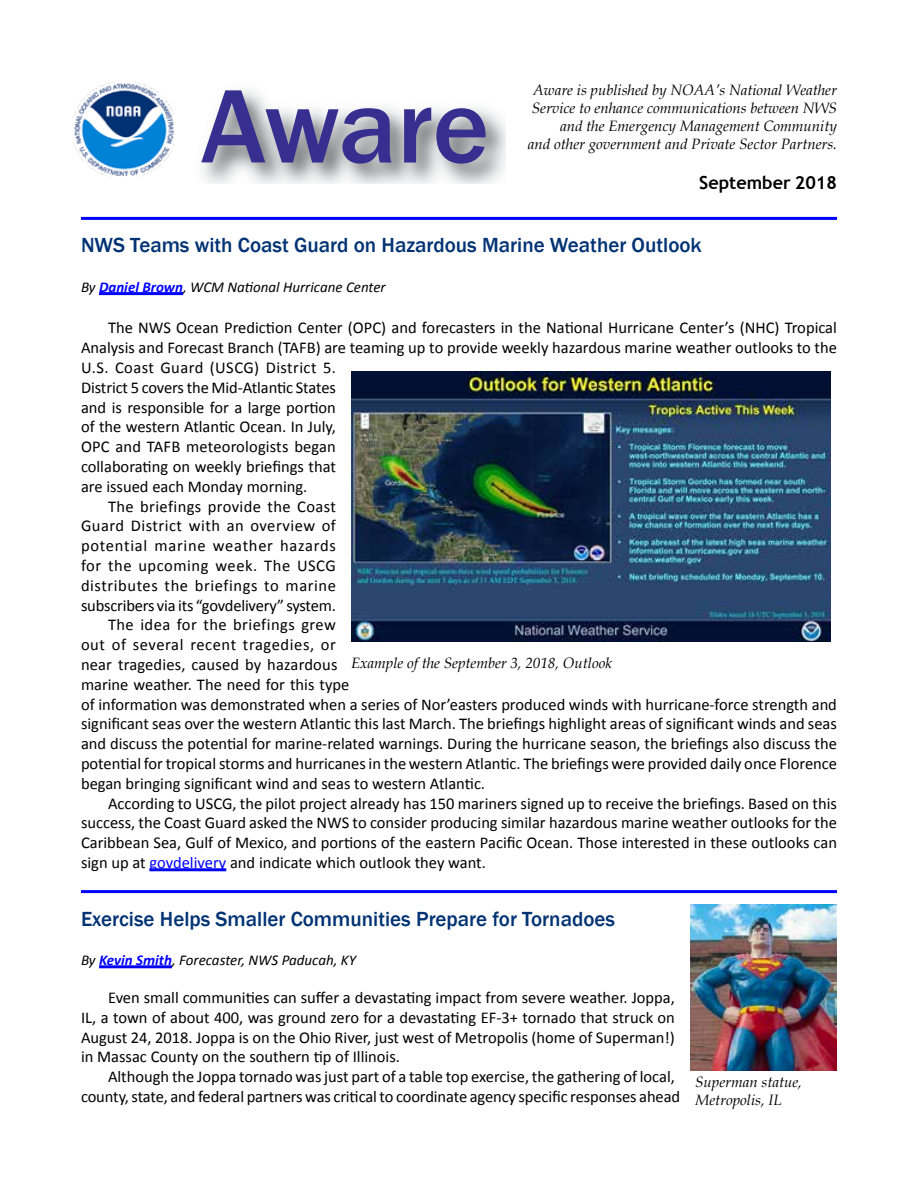
<style>
.page{position:relative;width:918px;height:1188px;background:#fff}
.page>*{position:absolute;margin:0;border:0;box-sizing:border-box;transform-origin:0 0}
.t1{font:500 108px "Franklin Gothic";letter-spacing:-.005em;color:#372f90}
.t2{font:500 21px "Franklin Gothic";color:#003273}
.t3{font:700 18px "Trebuchet MS";color:#000}
.t4{font:16.5px/19.8px "Calibri";color:#000;text-align:justify}
.t5{font:16.5px "Calibri";letter-spacing:.035em;color:#000}
.t6{font:16.5px "Calibri";letter-spacing:.025em;color:#000}
.t7{font:16.5px "Calibri";letter-spacing:.03em;color:#000}
.t8{font:16.5px "Calibri";letter-spacing:.045em;color:#000}
.t9{font:italic 15px/18px "Book Antiqua";color:#000;text-align:right}
.t10{font:italic 15px "Calibri";color:#000}
.s1{font-weight:700;color:#00f}
.s2{color:#00f}
</style>
<div class="page">
<img style="left:73px;top:82px;width:101px;height:95px">
<hr style="left:81px;top:217px;width:756px;height:3px;background:#00f">
<hr style="left:99px;top:292px;width:84px;height:3px;background:#00f">
<hr style="left:149px;top:868px;width:77px;height:3px;background:#00f">
<hr style="left:81px;top:890px;width:756px;height:3px;background:#00f">
<hr style="left:99px;top:965px;width:73px;height:3px;background:#00f">
<img style="left:351px;top:372px;width:480px;height:270px">
<img style="left:691px;top:904px;width:146px;height:166px">
<h1 class="t1" style="left:201px;top:60px;width:290px">Aware</h1>
<p class="t9" style="left:532px;top:81px;width:307px">Aware is published by NOAA’s National Weather<br>Service to enhance communications between NWS and the Emergency Management Community</p>
<p class="t9" style="left:528px;top:135px;width:311px">and other government and Private Sector Partners.</p>
<p class="t3" style="left:699px;top:171px;width:139px">September 2018</p>
<p class="t2" style="left:81px;top:232px;width:622px">NWS Teams with Coast Guard on Hazardous Marine Weather Outlook</p>
<p class="t10" style="left:81px;top:277px;width:306px">By <span class="s1">Daniel Brown</span>, WCM National Hurricane Center</p>
<p class="t4" style="left:108px;top:318px;width:730px">The NWS Ocean Prediction Center (OPC) and forecasters in the National Hurricane Center’s (NHC) Tropical</p>
<p class="t4" style="left:81px;top:338px;width:758px">Analysis and Forecast Branch (TAFB) are teaming up to provide weekly hazardous marine weather outlooks to the</p>
<p class="t6" style="left:81px;top:357px;width:257px">U.S. Coast Guard (USCG) District 5.</p>
<p class="t4" style="left:81px;top:377px;width:256px">District 5 covers the Mid-Atlantic States</p>
<p class="t4" style="left:81px;top:397px;width:256px">and is responsible for a large portion</p>
<p class="t4" style="left:81px;top:417px;width:257px">of the western Atlantic Ocean. In July,</p>
<p class="t4" style="left:81px;top:437px;width:256px">OPC and TAFB meteorologists began</p>
<p class="t4" style="left:81px;top:457px;width:257px">collaborating on weekly briefings that</p>
<p class="t4" style="left:81px;top:476px;width:228px">are issued each Monday morning.</p>
<p class="t6" style="left:108px;top:496px;width:230px">The briefings provide the Coast</p>
<p class="t7" style="left:81px;top:515px;width:256px">Guard District with an overview of</p>
<p class="t8" style="left:81px;top:535px;width:256px">potential marine weather hazards</p>
<p class="t5" style="left:81px;top:555px;width:256px">for the upcoming week. The USCG</p>
<p class="t5" style="left:81px;top:575px;width:256px">distributes the briefings to marine</p>
<p class="t4" style="left:81px;top:595px;width:256px">subscribers via its “govdelivery” system.</p>
<p class="t7" style="left:108px;top:614px;width:229px">The idea for the briefings grew</p>
<p class="t5" style="left:81px;top:634px;width:256px">out of several recent tragedies, or</p>
<p class="t4" style="left:81px;top:655px;width:258px">near tragedies, caused by hazardous</p>
<p class="t4" style="left:81px;top:674px;width:270px">marine weather. The need for this type</p>
<p class="t4" style="left:81px;top:694px;width:757px">of information was demonstrated when a series of Nor’easters produced winds with hurricane-force strength and</p>
<p class="t4" style="left:81px;top:714px;width:758px">significant seas over the western Atlantic this last March. The briefings highlight areas of significant winds and seas</p>
<p class="t4" style="left:81px;top:734px;width:758px">and discuss the potential for marine-related warnings. During the hurricane season, the briefings also discuss the</p>
<p class="t4" style="left:81px;top:754px;width:758px">potential for tropical storms and hurricanes in the western Atlantic. The briefings were provided daily once Florence</p>
<p class="t4" style="left:81px;top:773px;width:406px">began bringing significant wind and seas to western Atlantic.</p>
<p class="t4" style="left:108px;top:793px;width:730px">According to USCG, the pilot project already has 150 mariners signed up to receive the briefings. Based on this</p>
<p class="t4" style="left:81px;top:813px;width:758px">success, the Coast Guard asked the NWS to consider producing similar hazardous marine weather outlooks for the</p>
<p class="t4" style="left:81px;top:833px;width:757px">Caribbean Sea, Gulf of Mexico, and portions of the eastern Pacific Ocean. Those interested in these outlooks can</p>
<p class="t4" style="left:81px;top:853px;width:406px">sign up at <span class="s2">govdelivery</span> and indicate which outlook they want.</p>
<p class="t9" style="left:351px;top:653px;width:263px">Example of the September 3, 2018, Outlook</p>
<p class="t2" style="left:81px;top:906px;width:536px">Exercise Helps Smaller Communities Prepare for Tornadoes</p>
<p class="t10" style="left:81px;top:950px;width:277px">By <span class="s1">Kevin Smith</span>, Forecaster, NWS Paducah, KY</p>
<p class="t4" style="left:81px;top:988px;width:595px;text-indent:27px">Even small communities can suffer a devastating impact from severe weather. Joppa, IL, a town of about 400, was ground zero for a devastating EF-3+ tornado that struck on August 24, 2018. Joppa is on the Ohio River, just west of Metropolis (home of Superman!) in Massac County on the southern tip of Illinois.</p>
<p class="t4" style="left:81px;top:1067px;width:601px;text-indent:27px">Although the Joppa tornado was just part of a table top exercise, the gathering of local, county, state, and federal partners was critical to coordinate agency specific responses ahead</p>
<p class="t9" style="left:695px;top:1072px;width:108px;text-align:left">Superman statue,<br>Metropolis, IL</p>
</div>
